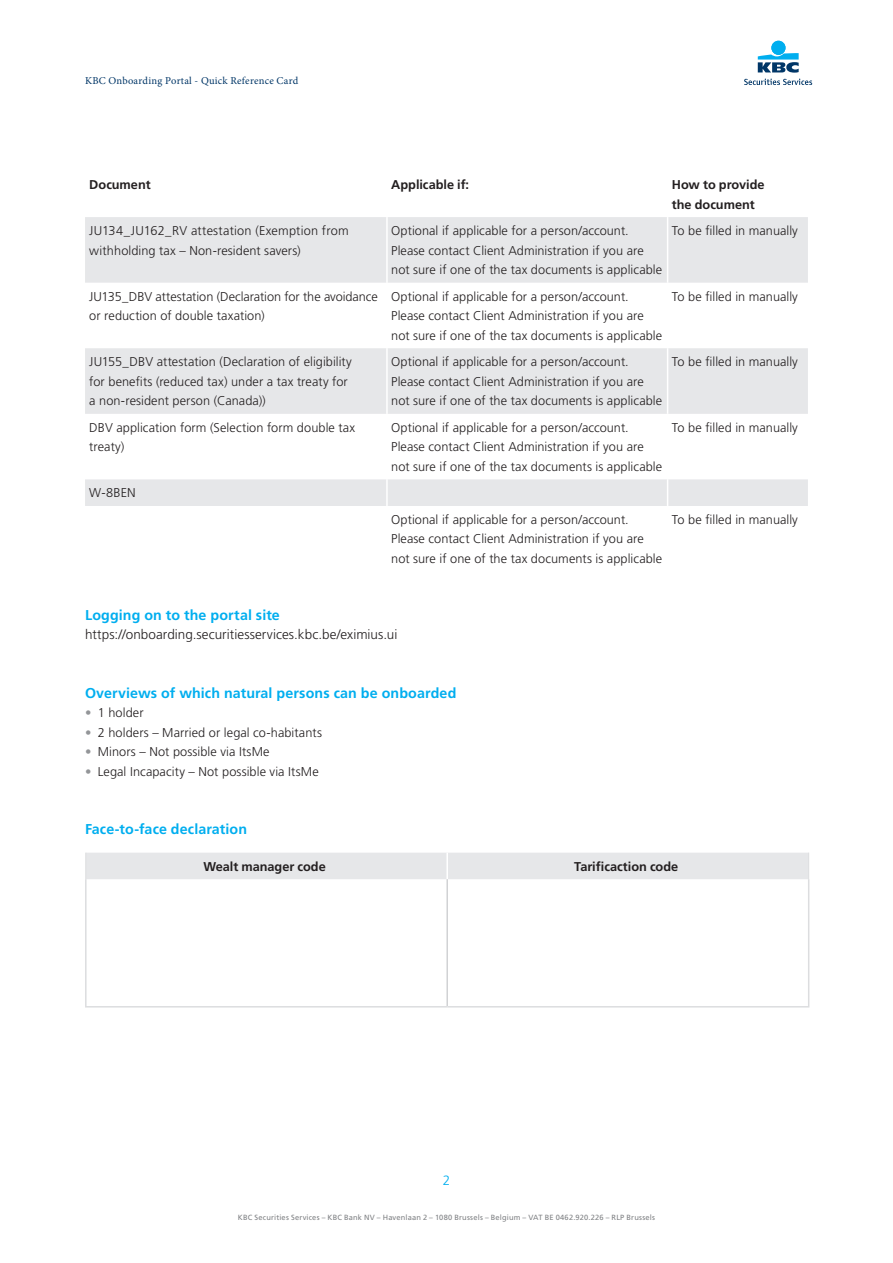
<style>
.page{position:relative;width:893px;height:1263px;background:#fff}
.page>*{position:absolute;margin:0;border:0;box-sizing:border-box;transform-origin:0 0}
.t1{font:700 14.25px "Frutiger LT Std";letter-spacing:.01em;color:#00aeef}
.t2{font:300 13.5px "Frutiger LT Std";letter-spacing:.005em;color:#231f20}
.t3{font:300 13.5px "Frutiger LT Std";color:#00aeef}
.t4{font:300 12.75px/19.5px "Frutiger LT Std";letter-spacing:.005em;color:#231f20}
.t5{font:700 12.75px/19.5px "Frutiger LT Std";letter-spacing:-.005em;color:#231f20}
.t6{font:10.5px "Minion Pro";letter-spacing:.02em;color:#003667}
.t7{font:7.5px "Frutiger LT Std";letter-spacing:.02em;color:#808285}
.s1{color:#939598}
</style>
<div class="page">
<svg style="left:758px;top:53px;width:41px;height:20px"></svg>
<div style="left:771px;top:41px;width:14px;height:14px;background:#00aeef;border-radius:50%"></div>
<svg style="left:744px;top:79px;width:68px;height:6px"></svg>
<svg style="left:85px;top:217px;width:723px;height:289px;fill:#e6e7e9"></svg>
<hr style="left:386px;top:217px;width:2px;height:66px;background:#fff">
<hr style="left:667px;top:217px;width:1px;height:66px;background:#fff">
<hr style="left:386px;top:283px;width:2px;height:65px;background:#fff">
<hr style="left:667px;top:283px;width:1px;height:65px;background:#fff">
<hr style="left:386px;top:348px;width:2px;height:66px;background:#fff">
<hr style="left:667px;top:348px;width:1px;height:66px;background:#fff">
<hr style="left:386px;top:414px;width:2px;height:65px;background:#fff">
<hr style="left:667px;top:414px;width:1px;height:65px;background:#fff">
<hr style="left:386px;top:479px;width:2px;height:27px;background:#fff">
<svg style="left:667px;top:479px;width:1px;height:27px"></svg>
<hr style="left:446px;top:879px;width:2px;height:127px;background:#d1d2d4">
<hr style="left:85px;top:1006px;width:362px;height:1px;background:#dcdddf">
<hr style="left:447px;top:1006px;width:362px;height:1px;background:#dcdddf">
<div style="left:85px;top:853px;width:724px;height:26px;background:#e6e7e9"></div>
<hr style="left:85px;top:879px;width:2px;height:127px;background:#dcdddf">
<hr style="left:808px;top:879px;width:1px;height:127px;background:#dcdddf">
<p class="t6" style="left:85px;top:74px;width:215px">KBC Onboarding Portal - Quick Reference Card</p>
<p class="t5" style="left:89px;top:175px;width:63px">Document</p>
<p class="t5" style="left:391px;top:175px;width:79px">Applicable if:</p>
<p class="t5" style="left:672px;top:175px;width:94px">How to provide the document</p>
<p class="t4" style="left:89px;top:221px;width:261px">JU134_JU162_RV attestation (Exemption from withholding tax – Non-resident savers)</p>
<p class="t4" style="left:391px;top:221px;width:273px">Optional if applicable for a person/account.<br>Please contact Client Administration if you are not sure if one of the tax documents is applicable</p>
<p class="t4" style="left:672px;top:221px;width:128px">To be filled in manually</p>
<p class="t4" style="left:89px;top:287px;width:290px">JU135_DBV attestation (Declaration for the avoidance or reduction of double taxation)</p>
<p class="t4" style="left:391px;top:287px;width:273px">Optional if applicable for a person/account.<br>Please contact Client Administration if you are not sure if one of the tax documents is applicable</p>
<p class="t4" style="left:672px;top:287px;width:128px">To be filled in manually</p>
<p class="t4" style="left:89px;top:352px;width:264px">JU155_DBV attestation (Declaration of eligibility for benefits (reduced tax) under a tax treaty for a non-resident person (Canada))</p>
<p class="t4" style="left:391px;top:352px;width:273px">Optional if applicable for a person/account.<br>Please contact Client Administration if you are not sure if one of the tax documents is applicable</p>
<p class="t4" style="left:672px;top:352px;width:128px">To be filled in manually</p>
<p class="t4" style="left:89px;top:418px;width:267px">DBV application form (Selection form double tax treaty)</p>
<p class="t4" style="left:391px;top:418px;width:273px">Optional if applicable for a person/account.<br>Please contact Client Administration if you are not sure if one of the tax documents is applicable</p>
<p class="t4" style="left:672px;top:418px;width:128px">To be filled in manually</p>
<p class="t4" style="left:89px;top:483px;width:48px">W-8BEN</p>
<p class="t4" style="left:391px;top:510px;width:273px">Optional if applicable for a person/account.<br>Please contact Client Administration if you are not sure if one of the tax documents is applicable</p>
<p class="t4" style="left:672px;top:510px;width:128px">To be filled in manually</p>
<p class="t1" style="left:85px;top:606px;width:196px">Logging on to the portal site</p>
<p class="t2" style="left:85px;top:627px;width:314px">https://onboarding.securitiesservices.kbc.be/eximius.ui</p>
<p class="t1" style="left:85px;top:684px;width:373px">Overviews of which natural persons can be onboarded</p>
<p class="t4" style="left:85px;top:703px;width:60px"><span class="s1">•</span> 1 holder</p>
<p class="t4" style="left:85px;top:723px;width:238px"><span class="s1">•</span> 2 holders – Married or legal co-habitants</p>
<p class="t4" style="left:85px;top:742px;width:186px"><span class="s1">•</span> Minors – Not possible via ItsMe</p>
<p class="t4" style="left:85px;top:762px;width:235px"><span class="s1">•</span> Legal Incapacity – Not possible via ItsMe</p>
<p class="t1" style="left:85px;top:821px;width:164px">Face-to-face declaration</p>
<p class="t5" style="left:203px;top:856px;width:124px">Wealt manager code</p>
<p class="t5" style="left:574px;top:856px;width:106px">Tarificaction code</p>
<p class="t3" style="left:443px;top:1173px;width:9px">2</p>
<p class="t7" style="left:238px;top:1213px;width:418px">KBC Securities Services – KBC Bank NV – Havenlaan 2 – 1080 Brussels – Belgium – VAT BE 0462.920.226 – RLP Brussels</p>
</div>
